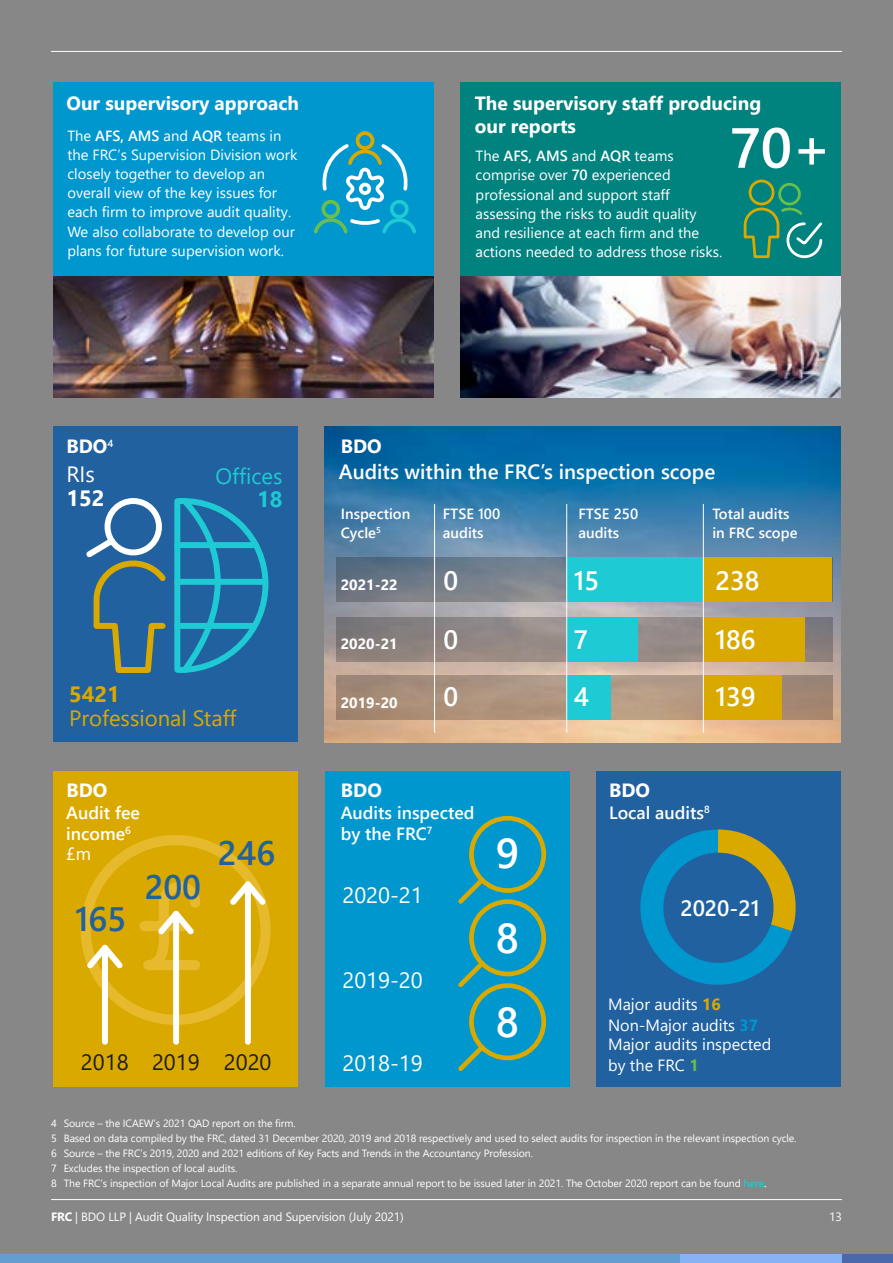
<style>
.page{position:relative;width:893px;height:1263px;background:#fff}
.page>*{position:absolute;margin:0;border:0;box-sizing:border-box;transform-origin:0 0}
.t1{font:600 56.55px "Segoe UI";color:#fff}
.t2{font:600 41.7px "Segoe UI";color:#fff}
.t3{font:600 33.9px "Segoe UI";color:#21619f}
.t4{font:600 26.55px/56.8px "Segoe UI";color:#fff}
.t5{font:22.05px "Segoe UI";color:#fff}
.t6{font:22.05px "Segoe UI";color:#daa900}
.t7{font:22.05px "Segoe UI";color:#1d1d1b}
.t8{font:22.05px "Segoe UI";color:#1ecad3}
.t9{font:600 22.05px "Segoe UI";color:#fff}
.t10{font:700 22.05px "Segoe UI";color:#daa900}
.t11{font:700 22.05px "Segoe UI";color:#fff}
.t12{font:700 22.05px "Segoe UI";color:#1ecad3}
.t13{font:600 20.7px "Segoe UI";color:#fff}
.t14{font:700 19.2px/23px "Segoe UI";color:#fff}
.t15{font:600 17.7px/20.7px "Segoe UI";color:#fff}
.t16{font:16.2px/20.7px "Segoe UI";color:#fff}
.t17{font:14.7px/19.2px "Segoe UI";color:#fff}
.t18{font:600 14.7px/19.2px "Segoe UI";color:#fff}
.t19{font:700 14.7px "Segoe UI";color:#fff}
.t20{font:12px "Segoe UI";letter-spacing:-.01em;color:#fff}
.t21{font:10.5px/15px "Segoe UI";letter-spacing:-.01em;color:#fff}
.s1{font-weight:600}
.s2{font-weight:400}
.s3{font-weight:700;color:#daa900}
.s4{font-weight:700;color:#0097ce}
.s5{font-weight:700;color:#6abf4b}
.s6{font-weight:600;color:#1ecad3}
.s7{font-weight:700}
</style>
<div class="page">
<div style="left:0;top:0;width:893px;height:1254px;background:#878787"></div>
<div style="left:0;top:1254px;width:680px;height:9px;background:#649ecf"></div>
<div style="left:680px;top:1254px;width:213px;height:9px;background:#87b3f4"></div>
<div style="left:842px;top:1254px;width:51px;height:9px;background:#4b68aa"></div>
<hr style="left:51px;top:51px;width:791px;height:1px;background:#fff">
<hr style="left:51px;top:1199px;width:791px;height:1px;background:#fff">
<img style="left:325px;top:426px;width:516px;height:316px">
<svg style="left:336px;top:558px;width:230px;height:44px"></svg>
<div style="left:54px;top:771px;width:244px;height:315px;background:#daa900"></div>
<div style="left:81px;top:835px;width:190px;height:190px;border:10px solid #e6ba2c;border-radius:50%"></div>
<div style="left:54px;top:82px;width:380px;height:316px;background:#0097ce"></div>
<div style="left:461px;top:82px;width:380px;height:316px;background:#00827e"></div>
<div style="left:325px;top:771px;width:244px;height:315px;background:#0097ce"></div>
<div style="left:596px;top:771px;width:245px;height:315px;background:#21619f"></div>
<div style="left:54px;top:426px;width:244px;height:316px;background:#21619f"></div>
<svg style="left:86px;top:498px;width:180px;height:175px"></svg>
<svg style="left:82px;top:931px;width:46px;height:114px"></svg>
<svg style="left:138px;top:882px;width:67px;height:163px"></svg>
<svg style="left:225px;top:868px;width:46px;height:177px"></svg>
<svg style="left:336px;top:617px;width:496px;height:44px;fill:#918682"></svg>
<svg style="left:336px;top:675px;width:496px;height:44px;background:#ab917c"></svg>
<div style="left:567px;top:558px;width:136px;height:44px;background:#1ecad3"></div>
<div style="left:703px;top:558px;width:129px;height:44px;background:#daa900"></div>
<div style="left:567px;top:617px;width:70px;height:44px;background:#1ecad3"></div>
<div style="left:703px;top:617px;width:101px;height:44px;background:#daa900"></div>
<div style="left:567px;top:675px;width:44px;height:44px;background:#1ecad3"></div>
<div style="left:703px;top:675px;width:79px;height:44px;background:#daa900"></div>
<hr style="left:703px;top:504px;width:1px;height:229px;background:#fff">
<hr style="left:434px;top:504px;width:1px;height:229px;background:#fff">
<hr style="left:566px;top:504px;width:1px;height:229px;background:#fff">
<div style="left:469px;top:816px;width:77px;height:77px;border:5px solid #daa900;border-radius:50%"></div>
<svg style="left:458px;top:873px;width:31px;height:35px"></svg>
<div style="left:469px;top:899px;width:77px;height:77px;border:5px solid #daa900;border-radius:50%"></div>
<svg style="left:458px;top:957px;width:31px;height:34px"></svg>
<div style="left:469px;top:983px;width:77px;height:77px;border:5px solid #daa900;border-radius:50%"></div>
<svg style="left:458px;top:1041px;width:31px;height:30px"></svg>
<svg style="left:640px;top:829px;width:156px;height:156px"></svg>
<div style="left:663px;top:853px;width:110px;height:110px;background:#21619f;border-radius:50%"></div>
<img style="left:54px;top:276px;width:380px;height:122px">
<img style="left:461px;top:276px;width:380px;height:122px">
<div style="left:356px;top:131px;width:18px;height:19px;border:4px solid #daa900;border-radius:50%"></div>
<svg style="left:314px;top:141px;width:102px;height:93px"></svg>
<div style="left:749px;top:180px;width:25px;height:25px;border:3px solid #daa900;border-radius:50%"></div>
<div style="left:778px;top:183px;width:23px;height:22px;border:3px solid #6abf4b;border-radius:50%"></div>
<svg style="left:743px;top:207px;width:80px;height:52px"></svg>
<h3 class="t14" style="left:67px;top:91px;width:234px">Our supervisory approach</h3>
<h3 class="t17" style="left:67px;top:125px;width:231px">The <span class="s1">AFS, AMS</span> and <span class="s1">AQR</span> teams in the FRC’s Supervision Division work closely together to develop an overall view of the key issues for each firm to improve audit quality.<br>We also collaborate to develop our plans for future supervision work.</h3>
<h3 class="t14" style="left:475px;top:91px;width:288px">The supervisory staff producing our reports</h3>
<h3 class="t17" style="left:476px;top:145px;width:248px">The <span class="s1">AFS, AMS</span> and <span class="s1">AQR</span> teams comprise over <span class="s1">70</span> experienced professional and support staff assessing the risks to audit quality and resilience at each firm and the actions needed to address those risks.</h3>
<h1 class="t1" style="left:730px;top:94px;width:102px">70+</h1>
<h3 class="t14" style="left:67px;top:433px;width:48px">BDO<sup>4</sup></h3>
<h3 class="t5" style="left:66px;top:453px;width:30px">RIs</h3>
<h3 class="t11" style="left:66px;top:477px;width:40px">152</h3>
<h3 class="t8" style="left:215px;top:455px;width:69px">Offices</h3>
<h3 class="t12" style="left:257px;top:479px;width:27px">18</h3>
<h3 class="t10" style="left:69px;top:674px;width:52px">5421</h3>
<h3 class="t6" style="left:69px;top:697px;width:169px">Professional Staff</h3>
<h3 class="t14" style="left:67px;top:778px;width:42px">BDO</h3>
<h3 class="t15" style="left:66px;top:801px;width:75px">Audit fee income<sup>6 </sup><span class="s2">£m</span></h3>
<h3 class="t3" style="left:75px;top:886px;width:53px">165</h3>
<h3 class="t3" style="left:145px;top:855px;width:58px">200</h3>
<h3 class="t3" style="left:218px;top:821px;width:59px">246</h3>
<h3 class="t14" style="left:341px;top:433px;width:42px">BDO</h3>
<h3 class="t13" style="left:339px;top:452px;width:378px">Audits within the FRC’s inspection scope</h3>
<h3 class="t18" style="left:443px;top:503px;width:59px">FTSE 100 audits</h3>
<h3 class="t18" style="left:712px;top:503px;width:87px">Total audits in FRC scope</h3>
<h3 class="t18" style="left:341px;top:503px;width:71px">Inspection<br>Cycle<sup>5</sup></h3>
<h3 class="t18" style="left:578px;top:503px;width:61px">FTSE 250 audits</h3>
<h3 class="t19" style="left:341px;top:571px;width:58px">2021-22</h3>
<h3 class="t19" style="left:341px;top:630px;width:58px">2020-21</h3>
<h3 class="t19" style="left:341px;top:688px;width:58px">2019-20</h3>
<h3 class="t4" style="left:443px;top:550px;width:16px">0</h3>
<h3 class="t4" style="left:443px;top:609px;width:16px">0<br>0</h3>
<h3 class="t14" style="left:341px;top:778px;width:42px">BDO</h3>
<h3 class="t15" style="left:341px;top:801px;width:135px">Audits inspected by the FRC<sup>7</sup></h3>
<h3 class="t5" style="left:342px;top:875px;width:82px">2020-21</h3>
<h3 class="t5" style="left:342px;top:959px;width:82px">2019-20</h3>
<h2 class="t2" style="left:496px;top:814px;width:25px">9</h2>
<h2 class="t2" style="left:496px;top:899px;width:25px">8</h2>
<h3 class="t4" style="left:574px;top:550px;width:27px">15</h3>
<h3 class="t4" style="left:574px;top:609px;width:17px">7<br>4</h3>
<h3 class="t4" style="left:715px;top:550px;width:46px">238</h3>
<h3 class="t4" style="left:715px;top:609px;width:42px">186<br>139</h3>
<h3 class="t14" style="left:609px;top:778px;width:42px">BDO</h3>
<h3 class="t15" style="left:609px;top:801px;width:102px">Local audits<sup>8</sup></h3>
<h3 class="t9" style="left:680px;top:887px;width:81px">2020-21</h3>
<h3 class="t7" style="left:81px;top:1041px;width:49px">2018</h3>
<h3 class="t7" style="left:152px;top:1041px;width:49px">2019</h3>
<h3 class="t7" style="left:224px;top:1041px;width:49px">2020</h3>
<h3 class="t5" style="left:342px;top:1042px;width:82px">2018-19</h3>
<h2 class="t2" style="left:496px;top:982px;width:25px">8</h2>
<h3 class="t16" style="left:608px;top:992px;width:151px">Major audits <span class="s3">16<br></span>Non-Major audits <span class="s4">37</span></h3>
<h3 class="t16" style="left:608px;top:1032px;width:165px">Major audits inspected by the FRC <span class="s5">1</span></h3>
<p class="t21" style="left:51px;top:1115px;width:747px">4 Source – the ICAEW’s 2021 QAD report on the firm.<br>5 Based on data compiled by the FRC, dated 31 December 2020, 2019 and 2018 respectively and used to select audits for inspection in the relevant inspection cycle.<br>6 Source – the FRC’s 2019, 2020 and 2021 editions of Key Facts and Trends in the Accountancy Profession.<br>7 Excludes the inspection of local audits.<br>8 The FRC’s inspection of Major Local Audits are published in a separate annual report to be issued later in 2021. The October 2020 report can be found <span class="s6">here</span><span class="s1">.</span></p>
<p class="t20" style="left:51px;top:1205px;width:354px"><span class="s7">FRC</span> | BDO LLP | Audit Quality Inspection and Supervision (July 2021)</p>
<p class="t20" style="left:829px;top:1205px;width:14px">13</p>
</div>
